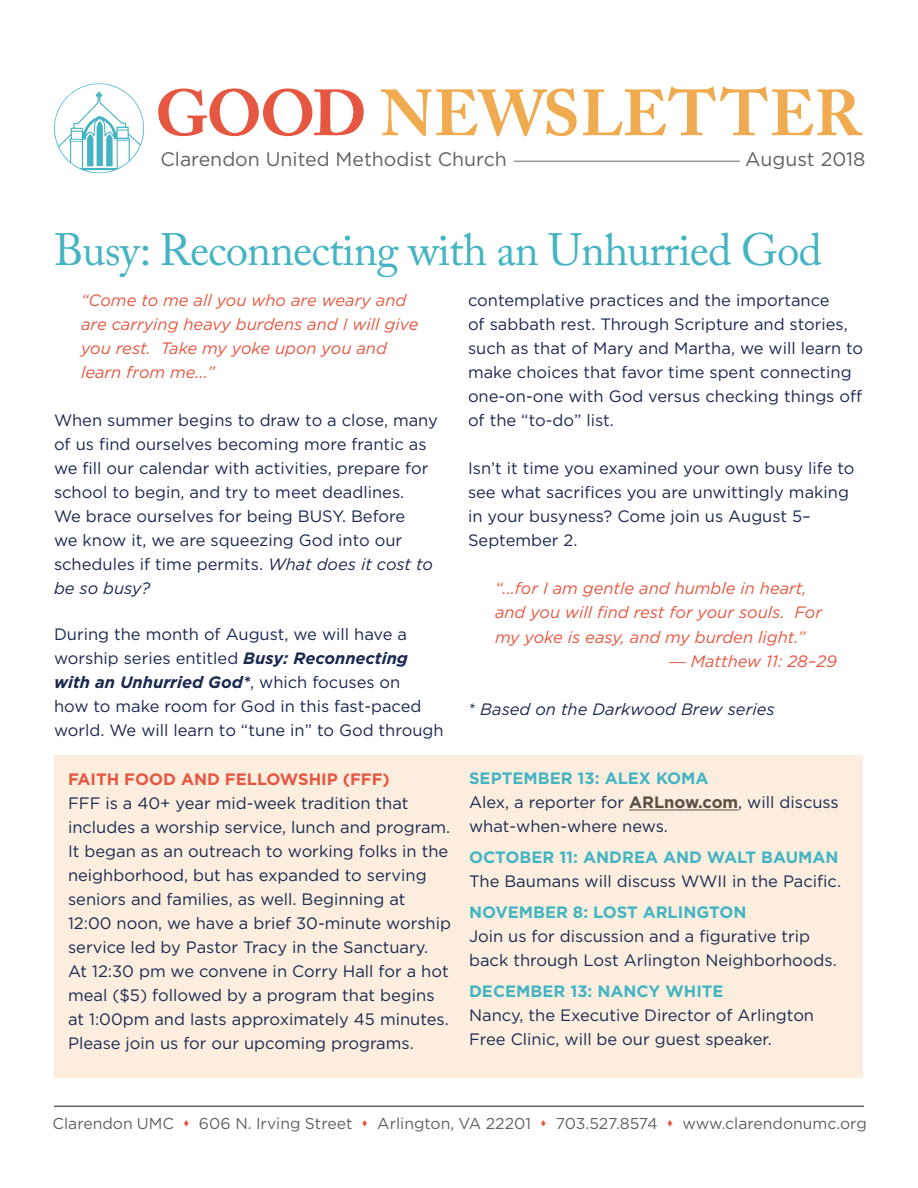
<style>
.page{position:relative;width:918px;height:1188px;background:#fff}
.page>*{position:absolute;margin:0;border:0;box-sizing:border-box;transform-origin:0 0}
.t1{font:700 64.5px "Adobe Caslon Pro";letter-spacing:-.005em;color:#f0aa4f}
.t2{font:45px "Adobe Caslon Pro";letter-spacing:-.02em;color:#44b4c2}
.t3{font:19.5px "Gotham";color:#616165}
.t4{font:16.5px/24px "Gotham";color:#1b2950}
.t5{font:italic 16.5px/24px "Gotham";color:#e65741}
.t6{font:700 16.5px/24px "Gotham";color:#44b4c2}
.t7{font:italic 16.5px "Gotham";color:#1b2950}
.t8{font:700 16.5px "Gotham";color:#e65741}
.t9{font:15.75px "Gotham";color:#616165}
.s1{color:#e65741}
.s2{font-style:italic}
.s3{font-weight:700;font-style:italic}
.s4{font-family:"Adobe Caslon Pro";font-style:normal}
.s5{font-weight:400;color:#1b2950}
.s6{color:#5e4d47}
.s7{font-weight:700;color:#5e4d47}
</style>
<div class="page">
<div style="left:55px;top:755px;width:808px;height:322px;background:#fceede"></div>
<hr style="left:54px;top:1106px;width:810px;height:1px;background:#616165">
<hr style="left:514px;top:161px;width:226px;height:1px;background:#939598">
<svg style="left:54px;top:83px;width:90px;height:90px"></svg>
<hr style="left:629px;top:810px;width:109px;height:1px;background:#5e4d47">
<h1 class="t1" style="left:155px;top:75px;width:708px"><span class="s1">GOOD</span> NEWSLETTER</h1>
<p class="t3" style="left:160px;top:147px;width:348px">Clarendon United Methodist Church</p>
<p class="t3" style="left:745px;top:147px;width:122px">August 2018</p>
<h2 class="t2" style="left:54px;top:223px;width:770px">Busy: Reconnecting with an Unhurried God</h2>
<p class="t5" style="left:81px;top:288px;width:339px">“Come to me all you who are weary and are carrying heavy burdens and I will give you rest. Take my yoke upon you and learn from me...”</p>
<p class="t4" style="left:54px;top:408px;width:385px">When summer begins to draw to a close, many of us find ourselves becoming more frantic as we fill our calendar with activities, prepare for school to begin, and try to meet deadlines.<br>We brace ourselves for being BUSY. Before<br>we know it, we are squeezing God into our schedules if time permits. <span class="s2">What does it cost to be so busy?</span></p>
<p class="t4" style="left:54px;top:622px;width:391px">During the month of August, we will have a worship series entitled <span class="s3">Busy: Reconnecting with an Unhurried God*</span>, which focuses on<br>how to make room for God in this fast-paced world. We will learn to “tune in” to God through</p>
<p class="t4" style="left:468px;top:288px;width:397px">contemplative practices and the importance<br>of sabbath rest. Through Scripture and stories, such as that of Mary and Martha, we will learn to make choices that favor time spent connecting one-on-one with God versus checking things off of the “to-do” list.</p>
<p class="t4" style="left:468px;top:456px;width:388px">Isn’t it time you examined your own busy life to see what sacrifices you are unwittingly making in your busyness? Come join us August 5– September 2.</p>
<p class="t5" style="left:495px;top:576px;width:329px">“...for I am gentle and humble in heart, and you will find rest for your souls. For my yoke is easy, and my burden light.”</p>
<p class="t5" style="left:669px;top:648px;width:169px"><span class="s4">—</span> Matthew 11: 28–29</p>
<p class="t7" style="left:468px;top:698px;width:308px">* Based on the Darkwood Brew series</p>
<p class="t8" style="left:68px;top:768px;width:323px">FAITH FOOD AND FELLOWSHIP (FFF)</p>
<p class="t4" style="left:68px;top:790px;width:385px">FFF is a 40+ year mid-week tradition that includes a worship service, lunch and program.<br>It began as an outreach to working folks in the neighborhood, but has expanded to serving seniors and families, as well. Beginning at 12:00 noon, we have a brief 30-minute worship service led by Pastor Tracy in the Sanctuary.<br>At 12:30 pm we convene in Corry Hall for a hot meal ($5) followed by a program that begins at 1:00pm and lasts approximately 45 minutes.<br>Please join us for our upcoming programs.</p>
<p class="t6" style="left:469px;top:766px;width:241px">SEPTEMBER 13: ALEX KOMA<br><span class="s5">Alex, a reporter for</span> <span class="s6">ARL</span></p>
<p class="t4" style="left:469px;top:790px;width:371px;text-indent:195px"><span class="s7">NOW.COM</span>, will discuss what-when-where news.</p>
<p class="t6" style="left:469px;top:845px;width:371px">OCTOBER 11: ANDREA AND WALT BAUMAN</p>
<p class="t4" style="left:469px;top:869px;width:373px">The Baumans will discuss WWII in the Pacific.</p>
<p class="t6" style="left:469px;top:900px;width:136px">NOVEMBER 8: LOST</p>
<p class="t6" style="left:643px;top:900px;width:12px">ARLIN</p>
<p class="t6" style="left:696px;top:900px;width:26px">GTON</p>
<p class="t4" style="left:469px;top:924px;width:369px">Join us for discussion and a figurative trip back through Lost Arlington Neighborhoods.</p>
<p class="t6" style="left:469px;top:979px;width:256px">DECEMBER 13: NANCY WHITE</p>
<p class="t4" style="left:469px;top:1002px;width:347px">Nancy, the Executive Director of Arlington<br>Free Clinic, will be our guest speaker.</p>
<p class="t9" style="left:52px;top:1113px;width:816px">Clarendon UMC <span class="s1">▲</span> 606 N. Irving Street <span class="s1">▲</span> Arlington, VA 22201 <span class="s1">▲</span> 703.527.8574 <span class="s1">▲</span> www.clarendonumc.org</p>
</div>
